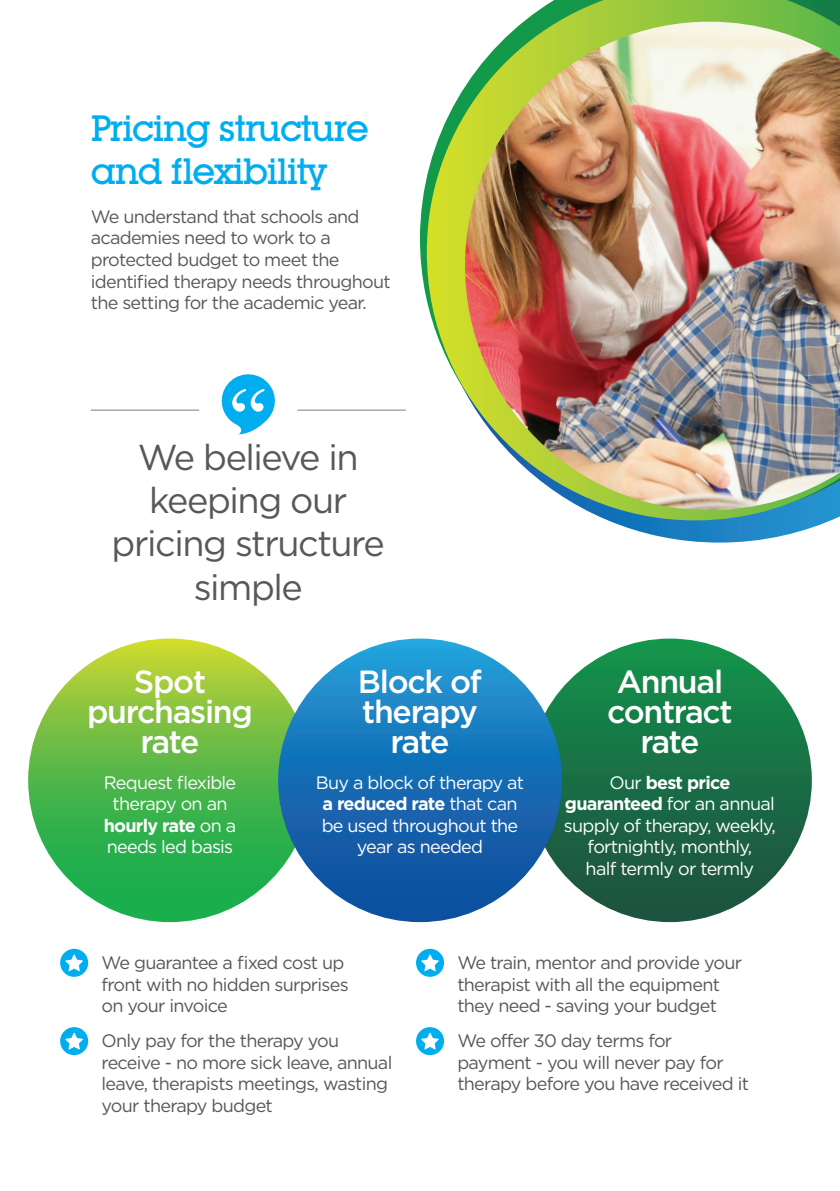
<style>
.page{position:relative;width:840px;height:1191px;background:#fff}
.page>*{position:absolute;margin:0;border:0;box-sizing:border-box;transform-origin:0 0}
.t1{font:36px/43.2px "Gotham";letter-spacing:-.04em;color:#57585a;text-align:center}
.t2{font:500 36px/43.2px "Lubalin Graph IT Cby BT";letter-spacing:-.04em;color:#00aeef}
.t3{font:500 32px/30px "Gotham";letter-spacing:-.04em;color:#fff;text-align:center}
.t4{font:18px/21.6px "Gotham";letter-spacing:-.04em;color:#57585a}
.t5{font:18px/21.6px "Gotham";letter-spacing:-.04em;color:#fff;text-align:center}
.s1{font-weight:700}
</style>
<div class="page">
<svg style="left:607px;top:520px;width:225px;height:22px"></svg>
<svg style="left:426px;top:0;width:413px;height:520px"></svg>
<img style="left:464px;top:22px;width:375px;height:488px">
<svg style="left:60px;top:948px;width:28px;height:28px"></svg>
<svg style="left:60px;top:1027px;width:28px;height:28px"></svg>
<svg style="left:416px;top:948px;width:28px;height:28px"></svg>
<svg style="left:416px;top:1027px;width:28px;height:28px"></svg>
<svg style="left:28px;top:638px;width:284px;height:284px;background:#5aba47"></svg>
<div style="left:527px;top:638px;width:284px;height:284px;background:linear-gradient(to bottom,#17954e,#1e4e3f);border-radius:142px"></div>
<div style="left:278px;top:638px;width:283px;height:284px;background:linear-gradient(to bottom,#249ed8,#0b4597);border-radius:142px"></div>
<hr style="left:91px;top:409px;width:108px;height:2px;background:#a8a9ad">
<hr style="left:297px;top:409px;width:108px;height:2px;background:#a8a9ad">
<svg style="left:221px;top:374px;width:54px;height:60px"></svg>
<h1 class="t2" style="left:91px;top:106px;width:279px">Pricing structure and flexibility</h1>
<p class="t4" style="left:91px;top:205px;width:301px">We understand that schools and academies need to work to a protected budget to meet the identified therapy needs throughout the setting for the academic year.</p>
<h1 class="t1" style="left:112px;top:435px;width:275px">We believe in keeping our pricing structure simple</h1>
<h2 class="t3" style="left:87px;top:666px;width:167px">Spot purchasing rate</h2>
<p class="t5" style="left:104px;top:771px;width:134px">Request flexible therapy on an <span class="s1">hourly rate</span> on a needs led basis</p>
<h2 class="t3" style="left:358px;top:666px;width:125px">Block of therapy rate</h2>
<p class="t5" style="left:316px;top:771px;width:209px">Buy a block of therapy at <span class="s1">a reduced rate</span> that can be used throughout the year as needed</p>
<h2 class="t3" style="left:607px;top:666px;width:127px">Annual contract rate</h2>
<p class="t5" style="left:563px;top:771px;width:213px">Our <span class="s1">best price guaranteed</span> for an annual supply of therapy, weekly, fortnightly, monthly,<br>half termly or termly</p>
<p class="t4" style="left:101px;top:951px;width:248px">We guarantee a fixed cost up front with no hidden surprises on your invoice</p>
<p class="t4" style="left:101px;top:1029px;width:292px">Only pay for the therapy you receive - no more sick leave, annual leave, therapists meetings, wasting your therapy budget</p>
<p class="t4" style="left:457px;top:951px;width:286px">We train, mentor and provide your therapist with all the equipment they need - saving your budget</p>
<p class="t4" style="left:457px;top:1029px;width:293px">We offer 30 day terms for payment - you will never pay for therapy before you have received it</p>
</div>
